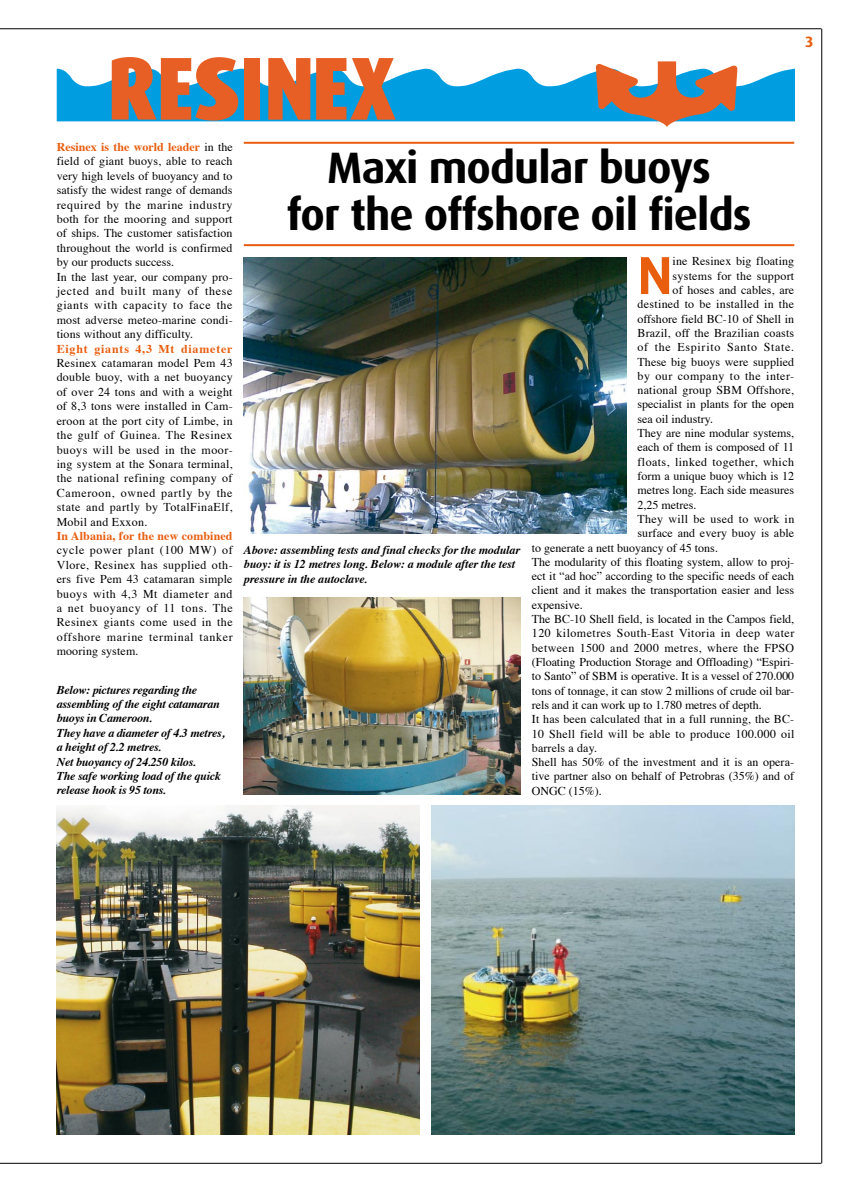
<style>
.page{position:relative;width:851px;height:1191px;background:#fff}
.page>*{position:absolute;margin:0;border:0;box-sizing:border-box;transform-origin:0 0}
.t1{font:700 53.6px "Dax";color:#e95d0f}
.t2{font:700 44px/47px "Dax";letter-spacing:-.02em;color:#000;text-align:center}
.t3{font:12px/14.4px "Times";letter-spacing:.005em;color:#000;text-align:justify}
.t4{font:italic 700 12px/14.4px "Times";letter-spacing:-.02em;color:#000}
.t5{font:12px "Times";letter-spacing:.025em;color:#000}
.t6{font:12px "Times";letter-spacing:.04em;color:#000}
.t7{font:12px "Times";letter-spacing:.035em;color:#000}
.t8{font:700 12px "Times";letter-spacing:.01em;color:#e95d0f}
.t9{font:12px "Times";letter-spacing:.055em;color:#000}
.t10{font:700 12px "Times";letter-spacing:.065em;color:#e95d0f}
.t11{font:12px "Times";letter-spacing:.03em;color:#000}
.s1{font-weight:700;color:#e95d0f}
</style>
<div class="page">
<hr style="left:0;top:1162px;width:821px;height:1px;background:#000">
<hr style="left:821px;top:29px;width:1px;height:1134px;background:#000">
<hr style="left:0;top:28px;width:821px;height:1px;background:#000">
<svg style="left:57px;top:57px;width:737px;height:70px"></svg>
<img style="left:57px;top:805px;width:363px;height:329px">
<hr style="left:244px;top:142px;width:550px;height:2px;background:#e95d0f">
<hr style="left:244px;top:244px;width:550px;height:2px;background:#e95d0f">
<img style="left:244px;top:257px;width:382px;height:276px">
<img style="left:244px;top:597px;width:276px;height:197px">
<img style="left:431px;top:805px;width:363px;height:329px">
<p class="t3" style="left:57px;top:139px;width:177px;text-align:left"><span class="s1">Resinex is the world leader</span> in the field of giant buoys, able to reach very high levels of buoyancy and to satisfy the widest range of demands required by the marine industry both for the mooring and support of ships. The customer satisfaction throughout the world is confirmed by our products success.<br>In the last year, our company pro&shy;jected and built many of these giants with capacity to face the most adverse meteo-marine condi&shy;tions without any difficulty.</p>
<p class="t10" style="left:57px;top:337px;width:177px">Eight giants 4,3 Mt diameter</p>
<p class="t3" style="left:57px;top:355px;width:177px">Resinex catamaran model Pem 43 double buoy, with a net buoyancy of over 24 tons and with a weight of 8,3 tons were installed in Cam&shy;eroon at the port city of Limbe, in the gulf of Guinea. The Resinex buoys will be used in the moor&shy;ing system at the Sonara terminal, the national refining company of Cameroon, owned partly by the state and partly by TotalFinaElf, Mobil and Exxon.</p>
<p class="t8" style="left:57px;top:524px;width:177px">In Albania, for the new combined</p>
<p class="t3" style="left:57px;top:542px;width:177px">cycle power plant (100 MW) of Vlore, Resinex has supplied oth&shy;ers five Pem 43 catamaran simple buoys with 4,3 Mt diameter and a net buoyancy of 11 tons. The Resinex giants come used in the offshore marine terminal tanker mooring system.</p>
<p class="t4" style="left:57px;top:681px;width:169px">Below: pictures regarding the assembling of the eight catamaran buoys in Cameroon.<br>They have a diameter of 4.3 metres, a height of 2.2 metres.<br>Net buoyancy of 24.250 kilos.<br>The safe working load of the quick release hook is 95 tons.</p>
<h2 class="t2" style="left:286px;top:144px;width:467px">Maxi modular buoys<br>for the offshore oil fields</h2>
<p class="t4" style="left:244px;top:542px;width:278px">Above: assembling tests and final checks for the modular buoy: it is 12 metres long. Below: a module after the test pressure in the autoclave.</p>
<h1 class="t1" style="left:637px;top:245px;width:37px">N</h1>
<p class="t3" style="left:672px;top:253px;width:123px">ine Resinex big floating</p>
<p class="t3" style="left:672px;top:267px;width:123px">systems for the support</p>
<p class="t3" style="left:672px;top:282px;width:123px">of hoses and cables, are</p>
<p class="t5" style="left:637px;top:293px;width:158px">destined to be installed in the</p>
<p class="t3" style="left:637px;top:310px;width:158px">offshore field BC-10 of Shell in</p>
<p class="t3" style="left:637px;top:325px;width:158px">Brazil, off the Brazilian coasts</p>
<p class="t9" style="left:637px;top:336px;width:158px">of the Espirito Santo State.</p>
<p class="t3" style="left:637px;top:353px;width:158px">These big buoys were supplied</p>
<p class="t6" style="left:637px;top:364px;width:158px">by our company to the inter-</p>
<p class="t3" style="left:637px;top:382px;width:158px">national group SBM Offshore,</p>
<p class="t3" style="left:637px;top:396px;width:158px">specialist in plants for the open</p>
<p class="t3" style="left:637px;top:410px;width:77px">sea oil industry.</p>
<p class="t3" style="left:637px;top:425px;width:158px">They are nine modular systems,</p>
<p class="t3" style="left:637px;top:439px;width:158px">each of them is composed of 11</p>
<p class="t7" style="left:637px;top:450px;width:158px">floats, linked together, which</p>
<p class="t3" style="left:637px;top:468px;width:158px">form a unique buoy which is 12</p>
<p class="t3" style="left:637px;top:482px;width:158px">metres long. Each side measures</p>
<p class="t3" style="left:637px;top:496px;width:60px">2,25 metres.</p>
<p class="t11" style="left:637px;top:507px;width:158px">They will be used to work in</p>
<p class="t3" style="left:637px;top:525px;width:158px">surface and every buoy is able</p>
<p class="t3" style="left:532px;top:539px;width:187px">to generate a nett buoyancy of 45 tons.</p>
<p class="t3" style="left:532px;top:553px;width:264px">The modularity of this floating system, allow to proj-</p>
<p class="t3" style="left:532px;top:568px;width:264px">ect it “ad hoc” according to the specific needs of each</p>
<p class="t3" style="left:532px;top:582px;width:263px">client and it makes the transportation easier and less</p>
<p class="t3" style="left:532px;top:596px;width:52px">expensive.</p>
<p class="t3" style="left:532px;top:611px;width:264px">The BC-10 Shell field, is located in the Campos field,</p>
<p class="t6" style="left:532px;top:622px;width:264px">120 kilometres South-East Vitoria in deep water</p>
<p class="t7" style="left:532px;top:636px;width:264px">between 1500 and 2000 metres, where the FPSO</p>
<p class="t3" style="left:532px;top:653px;width:264px">(Floating Production Storage and Offloading) “Espiri-</p>
<p class="t3" style="left:532px;top:668px;width:264px">to Santo” of SBM is operative. It is a vessel of 270.000</p>
<p class="t3" style="left:532px;top:682px;width:264px">tons of tonnage, it can stow 2 millions of crude oil bar-</p>
<p class="t3" style="left:532px;top:696px;width:231px">rels and it can work up to 1.780 metres of depth.</p>
<p class="t3" style="left:532px;top:711px;width:264px">It has been calculated that in a full running, the BC-</p>
<p class="t5" style="left:532px;top:722px;width:264px">10 Shell field will be able to produce 100.000 oil</p>
<p class="t3" style="left:532px;top:739px;width:67px">barrels a day.</p>
<p class="t3" style="left:532px;top:754px;width:264px">Shell has 50% of the investment and it is an opera-</p>
<p class="t3" style="left:532px;top:768px;width:264px">tive partner also on behalf of Petrobras (35%) and of</p>
<p class="t3" style="left:532px;top:782px;width:71px">ONGC (15%).</p>
</div>
